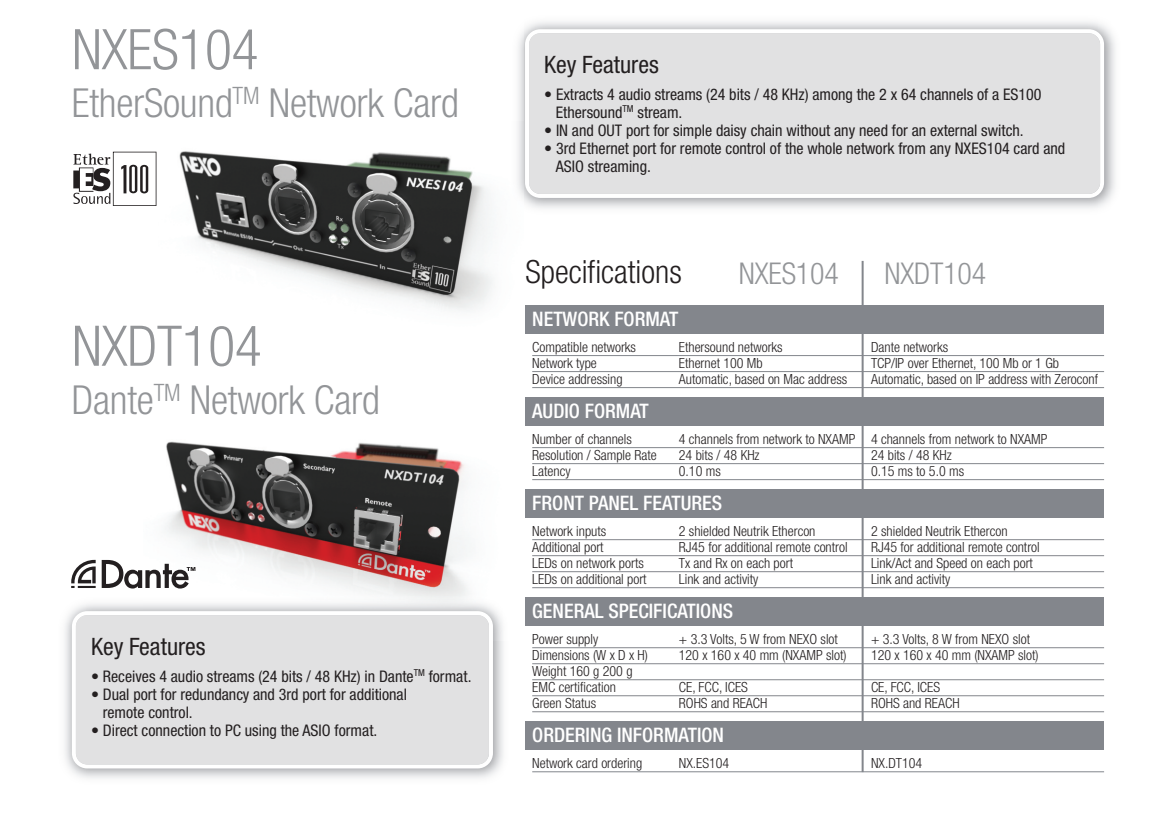
<style>
.page{position:relative;width:1176px;height:816px;background:#fff}
.page>*{position:absolute;margin:0;border:0;box-sizing:border-box;transform-origin:0 0}
.t1{font:300 condensed 56px "Helvetica Neue";letter-spacing:-.005em;color:#939598}
.t2{font:300 condensed 40px "Helvetica Neue";letter-spacing:-.005em;color:#939598}
.t3{font:300 condensed 32px "Helvetica Neue";color:#231f20}
.t4{font:300 condensed 30px "Helvetica Neue";letter-spacing:-.005em;color:#939598}
.t5{font:condensed 24px "Helvetica Neue";color:#231f20}
.t6{font:500 condensed 20px "Helvetica Neue";color:#fff}
.t7{font:condensed 16px/18px "Helvetica Neue";color:#231f20}
.t8{font:300 condensed 14px/16px "Helvetica Neue";color:#231f20}
</style>
<div class="page">
<img style="left:165px;top:441px;width:305px;height:155px">
<img style="left:179px;top:151px;width:314px;height:160px">
<svg style="left:73px;top:152px;width:83px;height:54px"></svg>
<img style="left:517px;top:21px;width:598px;height:188px">
<div style="left:525px;top:29px;width:579px;height:169px;background:#e1e1e2"></div>
<div style="left:72px;top:611px;width:421px;height:157px;background:#e1e1e2"></div>
<div style="left:525px;top:305px;width:579px;height:28px;background:#83868c"></div>
<hr style="left:532px;top:355px;width:572px;height:1px;background:#83868c">
<hr style="left:532px;top:371px;width:572px;height:1px;background:#83868c">
<hr style="left:532px;top:387px;width:572px;height:1px;background:#83868c">
<div style="left:525px;top:397px;width:579px;height:28px;background:#83868c"></div>
<hr style="left:532px;top:447px;width:572px;height:1px;background:#83868c">
<hr style="left:532px;top:463px;width:572px;height:1px;background:#83868c">
<hr style="left:532px;top:479px;width:572px;height:1px;background:#83868c">
<div style="left:525px;top:489px;width:579px;height:28px;background:#83868c"></div>
<hr style="left:532px;top:539px;width:572px;height:1px;background:#83868c">
<hr style="left:532px;top:555px;width:572px;height:1px;background:#83868c">
<hr style="left:532px;top:571px;width:572px;height:1px;background:#83868c">
<hr style="left:532px;top:587px;width:572px;height:1px;background:#83868c">
<div style="left:525px;top:597px;width:579px;height:28px;background:#83868c"></div>
<hr style="left:532px;top:647px;width:572px;height:1px;background:#83868c">
<hr style="left:532px;top:663px;width:572px;height:1px;background:#83868c">
<hr style="left:532px;top:679px;width:572px;height:1px;background:#83868c">
<hr style="left:532px;top:695px;width:572px;height:1px;background:#83868c">
<hr style="left:532px;top:711px;width:572px;height:1px;background:#83868c">
<div style="left:525px;top:721px;width:579px;height:28px;background:#83868c"></div>
<hr style="left:532px;top:771px;width:572px;height:1px;background:#83868c">
<hr style="left:861px;top:261px;width:2px;height:511px;background:#83868c">
<svg style="left:71px;top:560px;width:25px;height:28px"></svg>
<svg style="left:102px;top:560px;width:93px;height:28px"></svg>
<h1 class="t1" style="left:72px;top:29px;width:188px">NXES104</h1>
<h2 class="t2" style="left:72px;top:89px;width:388px">EtherSound<sup>TM</sup> Network Card</h2>
<h1 class="t1" style="left:72px;top:326px;width:191px">NXDT104</h1>
<h2 class="t2" style="left:72px;top:385px;width:309px">Dante<sup>TM</sup> Network Card</h2>
<h3 class="t5" style="left:91px;top:638px;width:116px">Key Features</h3>
<p class="t7" style="left:91px;top:668px;width:382px">• Receives 4 audio streams (24 bits / 48 KHz) in Dante<sup>TM</sup> format.</p>
<p class="t7" style="left:103px;top:686px;width:306px;text-indent:-12px">• Dual port for redundancy and 3rd port for additional remote control.</p>
<p class="t7" style="left:91px;top:722px;width:288px">• Direct connection to PC using the ASIO format.</p>
<h3 class="t5" style="left:544px;top:56px;width:116px">Key Features</h3>
<p class="t7" style="left:556px;top:86px;width:487px;text-indent:-12px">• Extracts 4 audio streams (24 bits / 48 KHz) among the 2 x 64 channels of a ES100<br>Ethersound<sup>TM</sup> stream.</p>
<p class="t7" style="left:544px;top:122px;width:481px">• IN and OUT port for simple daisy chain without any need for an external switch.</p>
<p class="t7" style="left:556px;top:140px;width:511px;text-indent:-12px">• 3rd Ethernet port for remote control of the whole network from any NXES104 card and<br>ASIO streaming.</p>
<h3 class="t3" style="left:525px;top:260px;width:158px">Specifications</h3>
<h3 class="t6" style="left:532px;top:311px;width:148px">NETWORK FORMAT</h3>
<p class="t8" style="left:532px;top:340px;width:105px">Compatible networks</p>
<p class="t8" style="left:679px;top:340px;width:105px">Ethersound networks</p>
<p class="t8" style="left:871px;top:340px;width:79px">Dante networks</p>
<p class="t8" style="left:532px;top:356px;width:66px">Network type</p>
<p class="t8" style="left:679px;top:356px;width:85px">Ethernet 100 Mb</p>
<p class="t8" style="left:871px;top:356px;width:189px">TCP/IP over Ethernet, 100 Mb or 1 Gb</p>
<p class="t8" style="left:532px;top:372px;width:92px">Device addressing</p>
<p class="t8" style="left:679px;top:372px;width:170px">Automatic, based on Mac address</p>
<p class="t8" style="left:871px;top:372px;width:228px">Automatic, based on IP address with Zeroconf</p>
<h3 class="t6" style="left:532px;top:403px;width:118px">AUDIO FORMAT</h3>
<p class="t8" style="left:532px;top:432px;width:101px">Number of channels</p>
<p class="t8" style="left:679px;top:432px;width:370px">4 channels from network to NXAMP 4 channels from network to NXAMP</p>
<p class="t8" style="left:532px;top:448px;width:126px">Resolution / Sample Rate</p>
<p class="t8" style="left:679px;top:448px;width:82px">24 bits / 48 KHz</p>
<p class="t8" style="left:871px;top:448px;width:82px">24 bits / 48 KHz</p>
<p class="t8" style="left:532px;top:464px;width:40px">Latency</p>
<p class="t8" style="left:679px;top:464px;width:43px">0.10 ms</p>
<p class="t8" style="left:871px;top:464px;width:95px">0.15 ms to 5.0 ms</p>
<h3 class="t6" style="left:532px;top:495px;width:191px">FRONT PANEL FEATURES</h3>
<p class="t8" style="left:532px;top:524px;width:76px">Network inputs</p>
<p class="t8" style="left:679px;top:524px;width:138px">2 shielded Neutrik Ethercon</p>
<p class="t8" style="left:871px;top:524px;width:138px">2 shielded Neutrik Ethercon</p>
<p class="t8" style="left:532px;top:540px;width:73px">Additional port</p>
<p class="t8" style="left:679px;top:540px;width:170px">RJ45 for additional remote control</p>
<p class="t8" style="left:871px;top:540px;width:170px">RJ45 for additional remote control</p>
<p class="t8" style="left:532px;top:556px;width:113px">LEDs on network ports</p>
<p class="t8" style="left:679px;top:556px;width:116px">Tx and Rx on each port</p>
<p class="t8" style="left:871px;top:556px;width:163px">Link/Act and Speed on each port</p>
<p class="t8" style="left:532px;top:572px;width:116px">LEDs on additional port</p>
<p class="t8" style="left:679px;top:572px;width:81px">Link and activity</p>
<p class="t8" style="left:871px;top:572px;width:81px">Link and activity</p>
<h3 class="t6" style="left:532px;top:603px;width:202px">GENERAL SPECIFICATIONS</h3>
<p class="t8" style="left:532px;top:632px;width:68px">Power supply</p>
<p class="t8" style="left:679px;top:632px;width:160px">+ 3.3 Volts, 5 W from NEXO slot</p>
<p class="t8" style="left:871px;top:632px;width:160px">+ 3.3 Volts, 8 W from NEXO slot</p>
<p class="t8" style="left:532px;top:648px;width:117px">Dimensions (W x D x H)</p>
<p class="t8" style="left:679px;top:648px;width:169px">120 x 160 x 40 mm (NXAMP slot)</p>
<p class="t8" style="left:871px;top:648px;width:169px">120 x 160 x 40 mm (NXAMP slot)</p>
<p class="t8" style="left:532px;top:664px;width:102px">Weight 160 g 200 g<br>EMC certification</p>
<h3 class="t4" style="left:739px;top:262px;width:101px">NXES104</h3>
<h3 class="t4" style="left:884px;top:262px;width:103px">NXDT104</h3>
<p class="t8" style="left:679px;top:680px;width:71px">CE, FCC, ICES</p>
<p class="t8" style="left:871px;top:680px;width:71px">CE, FCC, ICES</p>
<p class="t8" style="left:532px;top:696px;width:65px">Green Status</p>
<p class="t8" style="left:679px;top:696px;width:90px">ROHS and REACH</p>
<p class="t8" style="left:871px;top:696px;width:90px">ROHS and REACH</p>
<h3 class="t6" style="left:532px;top:727px;width:193px">ORDERING INFORMATION</h3>
<p class="t8" style="left:532px;top:756px;width:111px">Network card ordering</p>
<p class="t8" style="left:679px;top:756px;width:52px">NX.ES104</p>
<p class="t8" style="left:871px;top:756px;width:53px">NX.DT104</p>
</div>
